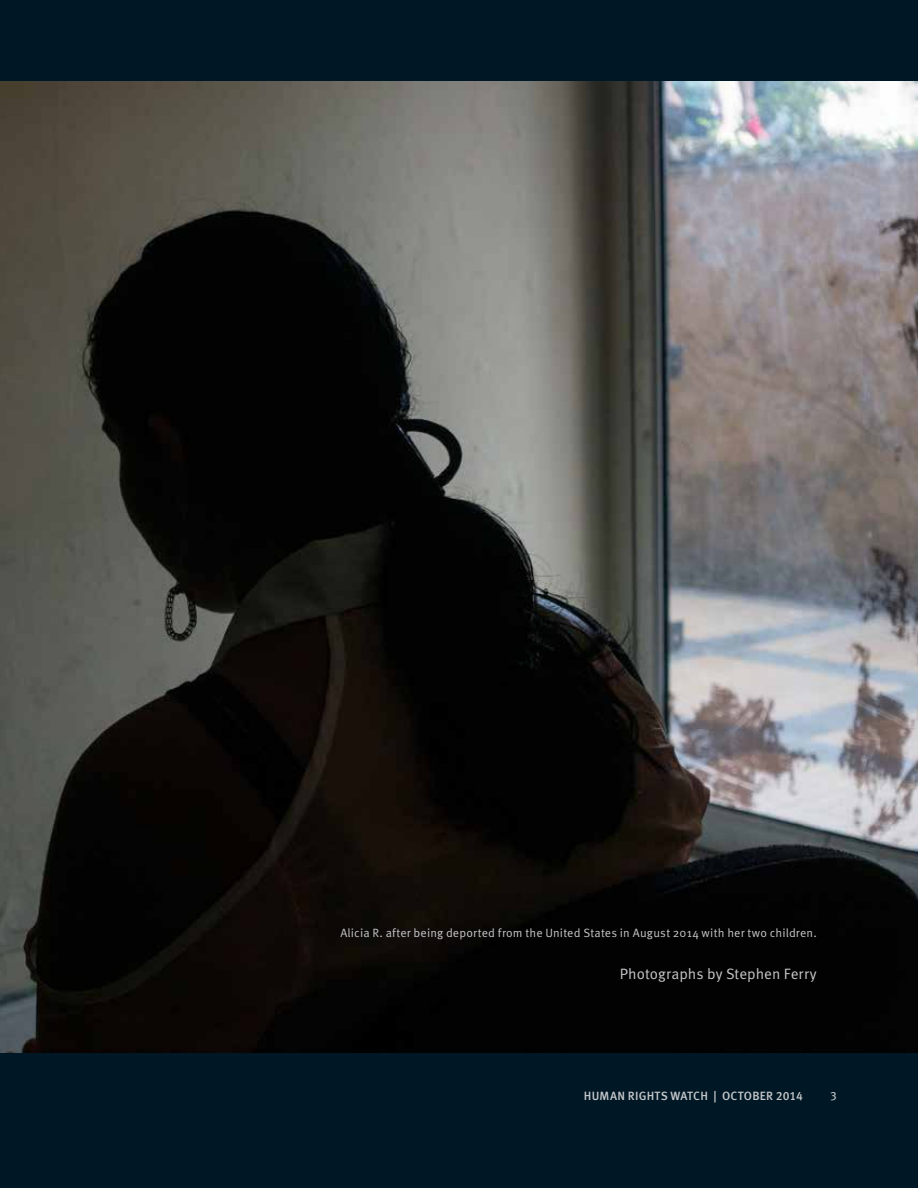
<style>
.page{position:relative;width:918px;height:1188px;background:#001826}
.page>*{position:absolute;margin:0;border:0;box-sizing:border-box;transform-origin:0 0}
.t1{font:15px "Meta Pro Norm";letter-spacing:.005em;color:#c7c8ca}
.t2{font:12px "Meta Pro Norm";letter-spacing:.015em;color:#c7c8ca}
.t3{font:500 12px "Meta Pro";letter-spacing:.02em;color:#c7c8ca}
.t4{font:12px "Meta Pro";color:#c7c8ca}
</style>
<div class="page">
<img style="left:0;top:81px;width:918px;height:972px">
<p class="t2" style="left:340px;top:924px;width:478px">Alicia R. after being deported from the United States in August 2014 with her two children.</p>
<p class="t1" style="left:620px;top:962px;width:198px">Photographs by Stephen Ferry</p>
<p class="t3" style="left:584px;top:1086px;width:221px">HUMAN RIGHTS WATCH | OCTOBER 2014</p>
<p class="t4" style="left:830px;top:1086px;width:8px">3</p>
</div>
